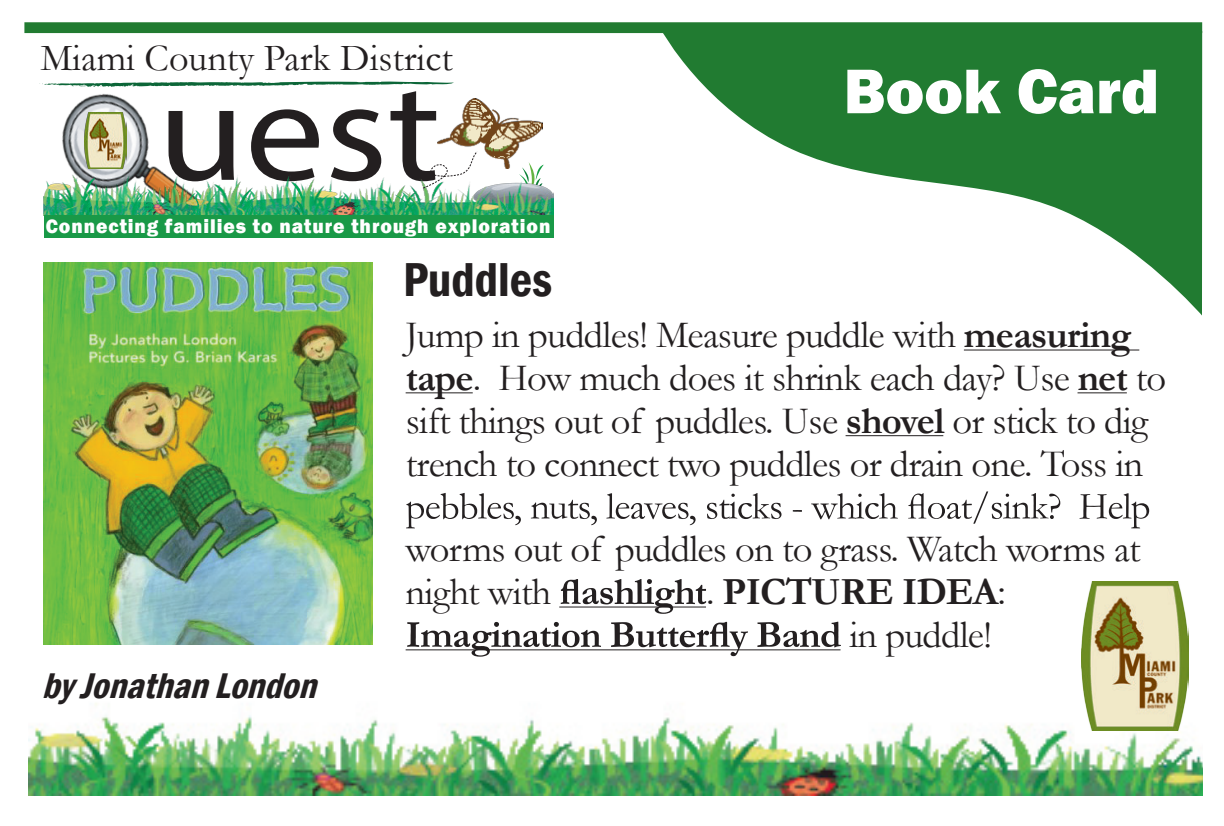
<style>
.page{position:relative;width:1224px;height:826px;background:#fff}
.page>*{position:absolute;margin:0;border:0;box-sizing:border-box;transform-origin:0 0}
.t1{font:142.2px "Myriad Pro";color:#231f20;scale:1.12 1}
.t2{font:800 65.2px "Franklin Gothic";color:#fff}
.t3{font:600 condensed 49px "Franklin Gothic";color:#231f20}
.t4{font:38.8px/42.8px "Garamond";letter-spacing:-.02em;color:#231f20}
.t5{font:38.4px "Garamond";color:#231f20}
.t6{font:italic 600 condensed 36.6px "Franklin Gothic";color:#231f20}
.t7{font:800 20.4px "Franklin Gothic";letter-spacing:.05em;color:#fff;scale:.95 1}
.s1{font-weight:700}
</style>
<div class="page">
<div style="left:24px;top:22px;width:1178px;height:11px;background:#217b31"></div>
<svg style="left:662px;top:33px;width:540px;height:282px;fill:#217b31"></svg>
<img style="left:28px;top:703px;width:1174px;height:92px">
<img style="left:43px;top:94px;width:123px;height:122px">
<img style="left:85px;top:112px;width:42px;height:57px">
<svg style="left:39px;top:81px;width:415px;height:6px"></svg>
<svg style="left:519px;top:164px;width:25px;height:11px"></svg>
<img style="left:44px;top:175px;width:509px;height:40px">
<svg style="left:423px;top:164px;width:55px;height:25px"></svg>
<img style="left:437px;top:98px;width:106px;height:70px">
<div style="left:44px;top:215px;width:509px;height:22px;background:#199947"></div>
<img style="left:1081px;top:581px;width:108px;height:149px">
<hr style="left:964px;top:349px;width:175px;height:1px;background:#231f20">
<hr style="left:406px;top:392px;width:67px;height:1px;background:#231f20">
<hr style="left:1078px;top:392px;width:49px;height:1px;background:#231f20">
<hr style="left:846px;top:435px;width:97px;height:1px;background:#231f20">
<hr style="left:559px;top:606px;width:147px;height:1px;background:#231f20">
<hr style="left:406px;top:649px;width:435px;height:1px;background:#231f20">
<svg style="left:406px;top:491px;width:743px;height:37px"></svg>
<svg style="left:561px;top:579px;width:145px;height:35px"></svg>
<svg style="left:407px;top:621px;width:434px;height:35px"></svg>
<img style="left:44px;top:263px;width:328px;height:382px">
<p class="t5" style="left:40px;top:32px;width:414px">Miami County Park District</p>
<h1 class="t1" style="left:157px;top:44px;width:254px">uest</h1>
<p class="t7" style="left:46px;top:213px;width:533px">Connecting families to nature through exploration</p>
<h2 class="t2" style="left:844px;top:49px;width:317px">Book Card</h2>
<p class="t3" style="left:403px;top:247px;width:151px">Puddles</p>
<p class="t4" style="left:406px;top:312px;width:762px">Jump in puddles! Measure puddle with <span class="s1">measuring tape</span>. How much does it shrink each day? Use <span class="s1">net</span> to sift things out of puddles. Use <span class="s1">shovel</span> or stick to dig trench to connect two puddles or drain one. Toss in</p>
<p class="t6" style="left:42px;top:661px;width:288px">byJonathanLondon</p>
<p class="t4" style="left:406px;top:526px;width:736px">worms out of puddles on to grass. Watch worms at night with</p>
<p class="t4" style="left:849px;top:569px;width:158px;text-indent:-143px">. <span class="s1">PICTURE IDEA</span>: in puddle!</p>
</div>
